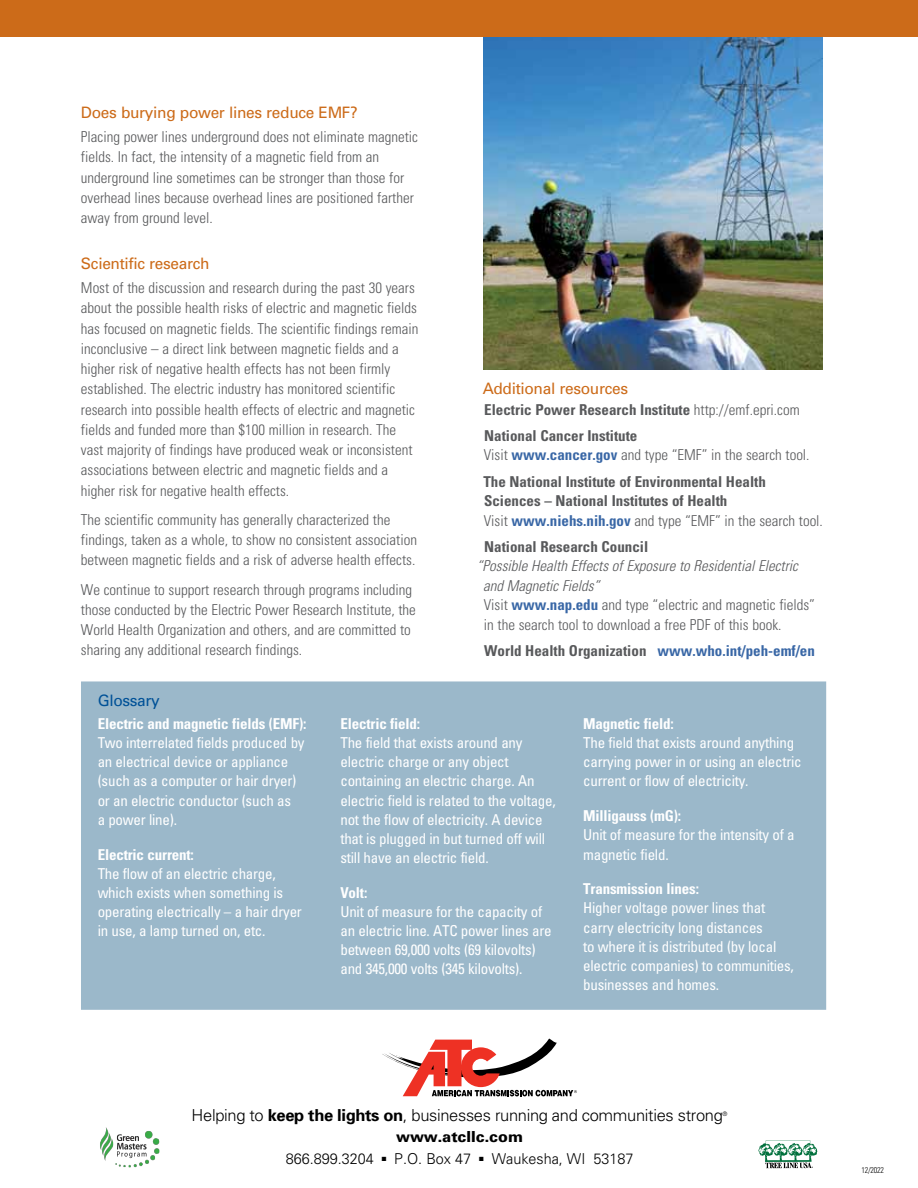
<style>
.page{position:relative;width:918px;height:1188px;background:#fff}
.page>*{position:absolute;margin:0;border:0;box-sizing:border-box;transform-origin:0 0}
.t1{font:300 16.5px "Univers";letter-spacing:-.02em;color:#000}
.t2{font:16.5px "Univers U75";color:#000;scale:.96 1}
.t3{font:15.75px "Univers";letter-spacing:-.02em;color:#cc6b19}
.t4{font:15.75px "Univers";letter-spacing:-.02em;color:#005197}
.t5{font:300 condensed 15px/20.2px "Univers";color:#58595b}
.t6{font:condensed 15px/19.2px "Univers";letter-spacing:-.015em;color:#fff}
.t7{font:700 condensed 15px/26.2px "Univers";color:#58595b}
.t8{font:700 condensed 15px "Univers";letter-spacing:-.01em;color:#fff}
.t9{font:300 15px "Univers";color:#000;scale:.96 1}
.t10{font:300 condensed 8.25px "Univers LT Std";letter-spacing:-.02em;color:#000;scale:.96 1}
.t11{font:300 6.15px "Univers";color:#000}
.s1{font-weight:300}
.s2{color:#3967a6}
.s3{font-style:italic}
.s4{font-weight:700;color:#3967a6}
.s5{font-weight:700}
</style>
<div class="page">
<div style="left:81px;top:681px;width:745px;height:329px;background:#9bb8ca;border:2px solid #9bb8ca"></div>
<img style="left:483px;top:37px;width:340px;height:332px">
<div style="left:0;top:0;width:918px;height:37px;background:#cc6b19"></div>
<svg style="left:382px;top:1039px;width:195px;height:57px"></svg>
<svg style="left:758px;top:1140px;width:59px;height:28px"></svg>
<img style="left:100px;top:1128px;width:60px;height:39px">
<p class="t3" style="left:81px;top:103px;width:278px">Does burying power lines reduce EMF?</p>
<p class="t5" style="left:81px;top:127px;width:339px">Placing power lines underground does not eliminate magnetic fields. In fact, the intensity of a magnetic field from an underground line sometimes can be stronger than those for overhead lines because overhead lines are positioned farther away from ground level.</p>
<p class="t3" style="left:81px;top:254px;width:130px">Scientific research</p>
<p class="t5" style="left:81px;top:278px;width:339px">Most of the discussion and research during the past 30 years about the possible health risks of electric and magnetic fields has focused on magnetic fields. The scientific findings remain inconclusive – a direct link between magnetic fields and a higher risk of negative health effects has not been firmly established. The electric industry has monitored scientific research into possible health effects of electric and magnetic fields and funded more than $100 million in research. The vast majority of findings have produced weak or inconsistent associations between electric and magnetic fields and a higher risk for negative health effects.</p>
<p class="t5" style="left:81px;top:509px;width:338px">The scientific community has generally characterized the findings, taken as a whole, to show no consistent association between magnetic fields and a risk of adverse health effects.</p>
<p class="t5" style="left:81px;top:579px;width:336px">We continue to support research through programs including those conducted by the Electric Power Research Institute, the World Health Organization and others, and are committed to sharing any additional research findings.</p>
<p class="t4" style="left:98px;top:691px;width:64px">Glossary</p>
<p class="t8" style="left:98px;top:715px;width:210px">Electric and magnetic fields (EMF):</p>
<p class="t6" style="left:98px;top:733px;width:208px">Two interrelated fields produced by an electrical device or appliance (such as a computer or hair dryer) or an electric conductor (such as<br>a power line).</p>
<p class="t8" style="left:98px;top:845px;width:98px">Electric current:</p>
<p class="t6" style="left:98px;top:863px;width:206px">The flow of an electric charge, which exists when something is operating electrically – a hair dryer in use, a lamp turned on, etc.</p>
<p class="t3" style="left:483px;top:379px;width:147px">Additional resources</p>
<p class="t7" style="left:484px;top:396px;width:317px">Electric Power Research Institute <span class="s1">http://emf.epri.com<br></span>National Cancer Institute</p>
<p class="t7" style="left:483px;top:442px;width:328px"><span class="s1">Visit</span> <span class="s2">www.cancer.gov</span> <span class="s1">and type “EMF” in the search tool.<br></span>The National Institute of Environmental Health</p>
<p class="t7" style="left:484px;top:491px;width:341px;line-height:19.5px">Sciences – National Institutes of Health<br><span class="s1">Visit</span> <span class="s2">www.niehs.nih.gov</span> <span class="s1">and type “EMF” in the search tool.</span></p>
<p class="t7" style="left:484px;top:533px;width:166px">National Research Council</p>
<p class="t5" style="left:483px;top:556px;width:333px;line-height:19.5px;text-indent:-6px"><span class="s3">“Possible Health Effects of Exposure to Residential Electric and Magnetic Fields”<br></span>Visit <span class="s4">www.nap.edu</span> and type “electric and magnetic fields” in the search tool to download a free PDF of this book.</p>
<p class="t7" style="left:484px;top:637px;width:332px">World Health Organization <span class="s2">www.who.int/peh-emf/en</span></p>
<p class="t8" style="left:340px;top:715px;width:81px">Electric field:</p>
<p class="t6" style="left:340px;top:733px;width:217px">The field that exists around any electric charge or any object containing an electric charge. An electric field is related to the voltage, not the flow of electricity. A device that is plugged in but turned off will still have an electric field.</p>
<p class="t8" style="left:340px;top:883px;width:28px">Volt:</p>
<p class="t6" style="left:340px;top:902px;width:213px">Unit of measure for the capacity of an electric line. ATC power lines are between 69,000 volts (69 kilovolts) and 345,000 volts (345 kilovolts).</p>
<p class="t8" style="left:583px;top:715px;width:92px">Magnetic field:</p>
<p class="t6" style="left:583px;top:733px;width:220px">The field that exists around anything carrying power in or using an electric current or flow of electricity.</p>
<p class="t8" style="left:583px;top:807px;width:100px">Milligauss (mG):</p>
<p class="t6" style="left:583px;top:825px;width:213px">Unit of measure for the intensity of a magnetic field.</p>
<p class="t8" style="left:583px;top:880px;width:117px">Transmission lines:</p>
<p class="t6" style="left:583px;top:898px;width:212px">Higher voltage power lines that carry electricity long distances<br>to where it is distributed (by local electric companies) to communities, businesses and homes.</p>
<p class="t1" style="left:192px;top:1105px;width:533px">Helping to <span class="s5">keep the lights on</span>, businesses running and communities strong</p>
<p class="t11" style="left:723px;top:1110px;width:6px">®</p>
<p class="t2" style="left:396px;top:1126px;width:134px">www.atcllc.com</p>
<p class="t9" style="left:286px;top:1149px;width:93px">866.899.3204</p>
<p class="t9" style="left:382px;top:1149px;width:95px">■ P.O. Box 47</p>
<p class="t9" style="left:479px;top:1149px;width:162px">■ Waukesha, WI 53187</p>
<p class="t10" style="left:861px;top:1166px;width:25px">12/2022</p>
</div>
